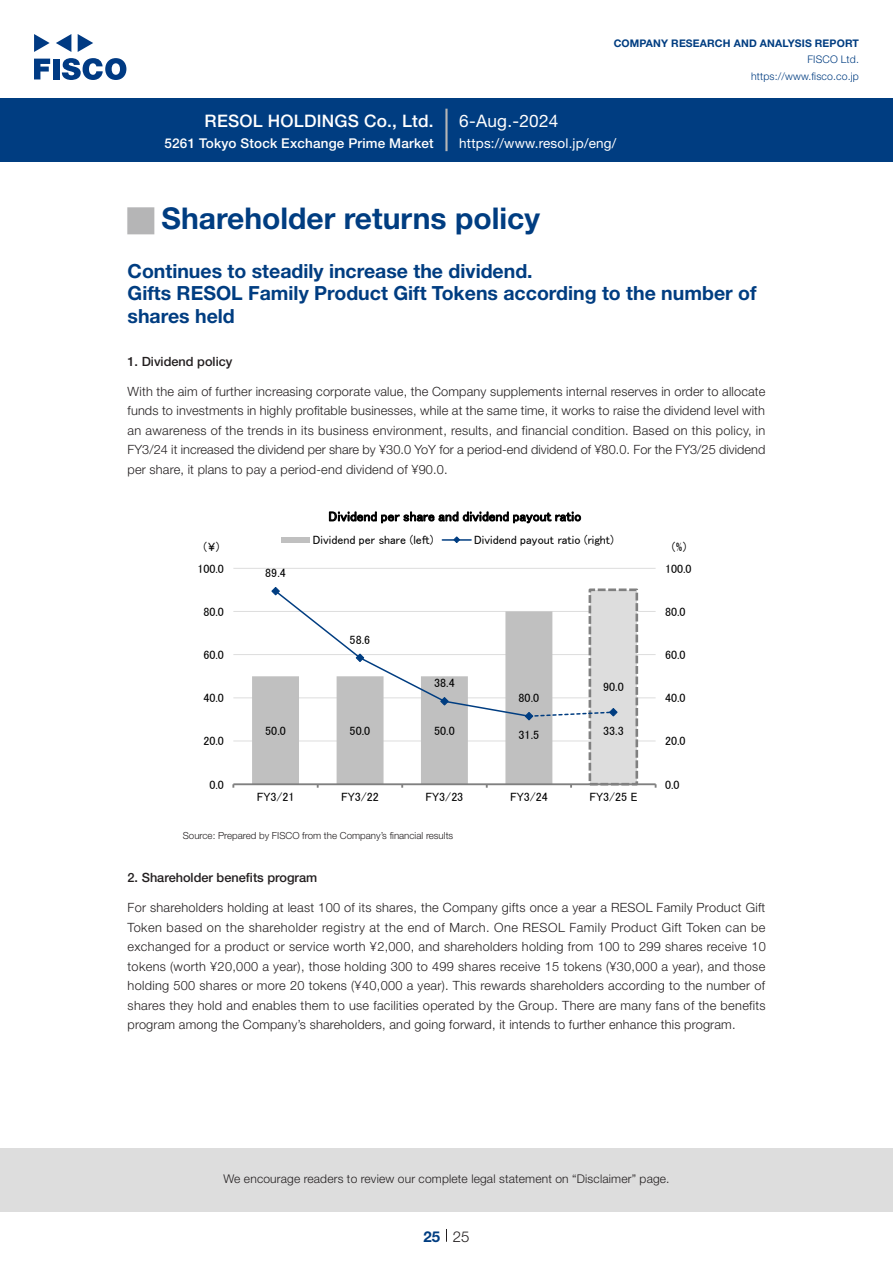
<style>
.page{position:relative;width:893px;height:1263px;background:#fff}
.page>*{position:absolute;margin:0;border:0;box-sizing:border-box;transform-origin:0 0}
.t1{font:700 30px "Helvetica Neue LT Std";color:#003d81}
.t2{font:27px "European Pi Std 1";color:#b5b5b6}
.中タイトル_e{font:700 19.5px/22.5px "Helvetica Neue LT Std";color:#003d81}
.t3{font:500 17.25px "Helvetica Neue LT Std";letter-spacing:.015em;color:#fff}
.t4{font:17.25px "Helvetica Neue LT Std";letter-spacing:.015em;color:#fff}
.t5{font:300 15px "Helvetica Neue LT Std";color:#231f20}
.t6{font:700 15px "Helvetica Neue LT Std";color:#003d81}
.t7{font:13.5px "MS P Gothic";letter-spacing:.015em;color:#000}
.t8{font:500 13.5px "Helvetica Neue LT Std";letter-spacing:.015em;color:#fff}
.t9{font:13.5px "Helvetica Neue LT Std";letter-spacing:.015em;color:#fff}
.本文_e{font:300 12.75px/19.5px "Helvetica Neue LT Std";letter-spacing:.015em;color:#231f20;text-align:justify}
.小タイトル_e{font:500 12.75px "Helvetica Neue LT Std";color:#231f20}
.t10{font:12px "MS P Gothic";letter-spacing:-.005em;color:#000}
.t11{font:300 12px "Helvetica Neue LT Std";letter-spacing:.015em;color:#231f20}
.t12{font:700 10.5px "Helvetica Neue LT Std";letter-spacing:.015em;color:#003d81}
.t13{font:300 10.5px/16.5px "Helvetica Neue LT Std";letter-spacing:.015em;color:#003d81;text-align:right}
.表組み基本スタイル_en{font:300 9.75px "Helvetica Neue LT Std";color:#231f20}
</style>
<div class="page">
<div style="left:0;top:1148px;width:893px;height:64px;background:#ddd"></div>
<svg style="left:34px;top:59px;width:16px;height:20px"></svg>
<div style="left:53px;top:59px;width:6px;height:20px;background:#003a83"></div>
<svg style="left:62px;top:58px;width:64px;height:22px"></svg>
<svg style="left:34px;top:34px;width:16px;height:18px"></svg>
<svg style="left:78px;top:34px;width:15px;height:18px"></svg>
<svg style="left:56px;top:34px;width:15px;height:18px"></svg>
<div style="left:0;top:98px;width:893px;height:64px;background:#003d81"></div>
<hr style="left:445px;top:109px;width:3px;height:42px;background:#b5b5b6">
<svg style="left:446px;top:1229px;width:1px;height:13px"></svg>
<hr style="left:233px;top:741px;width:423px;height:1px;background:#ddd">
<hr style="left:233px;top:697px;width:423px;height:1px;background:#ddd">
<hr style="left:233px;top:654px;width:423px;height:1px;background:#ddd">
<hr style="left:233px;top:611px;width:423px;height:1px;background:#ddd">
<hr style="left:233px;top:568px;width:423px;height:1px;background:#ddd">
<div style="left:590px;top:590px;width:47px;height:194px;background:#ddd"></div>
<div style="left:589px;top:588px;width:49px;height:197px;border:3px dashed #808080"></div>
<svg style="left:252px;top:676px;width:300px;height:107px;fill:#c0c0c0"></svg>
<hr style="left:233px;top:783px;width:423px;height:2px;background:#808080">
<svg style="left:271px;top:587px;width:347px;height:134px"></svg>
<div style="left:281px;top:537px;width:29px;height:6px;background:#c0c0c0"></div>
<hr style="left:442px;top:539px;width:29px;height:2px;background:#003d81">
<svg style="left:453px;top:536px;width:8px;height:7px"></svg>
<h3 class="t3" style="left:205px;top:110px;width:231px">RESOL HOLDINGS Co., Ltd.</h3>
<p class="t8" style="left:165px;top:135px;width:271px">5261 Tokyo Stock Exchange Prime Market</p>
<h3 class="t4" style="left:459px;top:110px;width:101px">6-Aug.-2024</h3>
<p class="t12" style="left:614px;top:37px;width:247px">COMPANY RESEARCH AND ANALYSIS REPORT</p>
<p class="t13" style="left:751px;top:51px;width:109px">FISCO Ltd. https://www.fisco.co j p.</p>
<p class="t9" style="left:459px;top:135px;width:159px">https://www.resol j p. /eng/</p>
<p class="t2" style="left:128px;top:206px;width:28px">■</p>
<p class="中タイトル_e" style="left:128px;top:259px;width:630px">Continues to steadily increase the dividend.<br>Gifts RESOL Family Product Gift Tokens according to the number of shares held</p>
<p class="小タイトル_e" style="left:128px;top:354px;width:106px">1. Dividend policy</p>
<p class="本文_e" style="left:128px;top:381px;width:639px">With the aim of further increasing corporate value, the Company supplements internal reserves in order to allocate funds to investments in highly profitable businesses, while at the same time it, works to raise the dividend level with an awareness of the trends in its business environment, results, and financial condition. Based on this policy in, FY3/24 it increased the dividend per share by ¥30.0 YoY for a period-end dividend of ¥80.0. For the FY3/25 dividend per share it, plans to pay a period-end dividend of ¥90.0.</p>
<p class="t1" style="left:162px;top:200px;width:380px">Shareholder returns policy</p>
<p class="t10" style="left:202px;top:541px;width:21px">(¥)</p>
<p class="t7" style="left:329px;top:509px;width:254px">Dividend per share and dividend payout ratio</p>
<p class="t10" style="left:474px;top:534px;width:141px">Dividend payout ratio (right(</p>
<p class="t10" style="left:313px;top:534px;width:122px">Dividend per share (left)</p>
<p class="t10" style="left:670px;top:540px;width:20px">(%)</p>
<p class="t10" style="left:197px;top:562px;width:28px">100.0</p>
<p class="t10" style="left:265px;top:567px;width:22px">89.4</p>
<p class="t10" style="left:665px;top:562px;width:28px">100.0</p>
<p class="t10" style="left:203px;top:605px;width:22px">80.0</p>
<p class="t10" style="left:665px;top:605px;width:22px">80.0</p>
<p class="t10" style="left:350px;top:633px;width:22px">58.6</p>
<p class="t10" style="left:203px;top:649px;width:22px">60.0</p>
<p class="t10" style="left:665px;top:649px;width:22px">60.0</p>
<p class="t10" style="left:434px;top:677px;width:22px">38.4</p>
<p class="t10" style="left:603px;top:681px;width:22px">90.0</p>
<p class="t10" style="left:203px;top:692px;width:22px">40.0</p>
<p class="t10" style="left:519px;top:692px;width:22px">80.0</p>
<p class="t10" style="left:665px;top:692px;width:22px">40.0</p>
<p class="t10" style="left:203px;top:735px;width:22px">20.0</p>
<p class="t10" style="left:265px;top:724px;width:22px">50.0</p>
<p class="t10" style="left:350px;top:724px;width:22px">50.0</p>
<p class="t10" style="left:434px;top:724px;width:22px">50.0</p>
<p class="t10" style="left:519px;top:728px;width:22px">31.5</p>
<p class="t10" style="left:603px;top:724px;width:22px">33.3</p>
<p class="t10" style="left:665px;top:735px;width:22px">20.0</p>
<p class="t10" style="left:209px;top:778px;width:16px">0.0</p>
<p class="t10" style="left:665px;top:778px;width:16px">0.0</p>
<p class="t10" style="left:257px;top:791px;width:39px">FY3/21</p>
<p class="t10" style="left:341px;top:791px;width:39px">FY3/22</p>
<p class="t10" style="left:426px;top:791px;width:39px">FY3/23</p>
<p class="t10" style="left:510px;top:791px;width:39px">FY3/24</p>
<p class="t10" style="left:589px;top:791px;width:50px">FY3/25 E</p>
<p class="表組み基本スタイル_en" style="left:183px;top:829px;width:272px">Source: Prepared by FISCO from the Company s’ financial results</p>
<p class="小タイトル_e" style="left:128px;top:870px;width:191px">2. Shareholder benefits program</p>
<p class="本文_e" style="left:128px;top:897px;width:640px">For shareholders holding at least 100 of its shares, the Company gifts once a year a RESOL Family Product Gift Token based on the shareholder registry at the end of March. One RESOL Family Product Gift Token can be exchanged for a product or service worth ¥2,000, and shareholders holding from 100 to 299 shares receive 10 tokens (worth ¥20,000 a year ,) those holding 300 to 499 shares receive 15 tokens (¥30,000 a year ,) and those holding 500 shares or more 20 tokens (¥40,000 a year .) This rewards shareholders according to the number of shares they hold and enables them to use facilities operated by the Group. There are many fans of the benefits program among the Company s’ shareholders, and going forward it, intends to further enhance this program.</p>
<p class="t11" style="left:223px;top:1171px;width:448px">We encourage readers to review our complete legal statement on “Disclaimer” page.</p>
<p class="t6" style="left:423px;top:1227px;width:18px">25</p>
<p class="t5" style="left:453px;top:1227px;width:18px">25</p>
</div>
